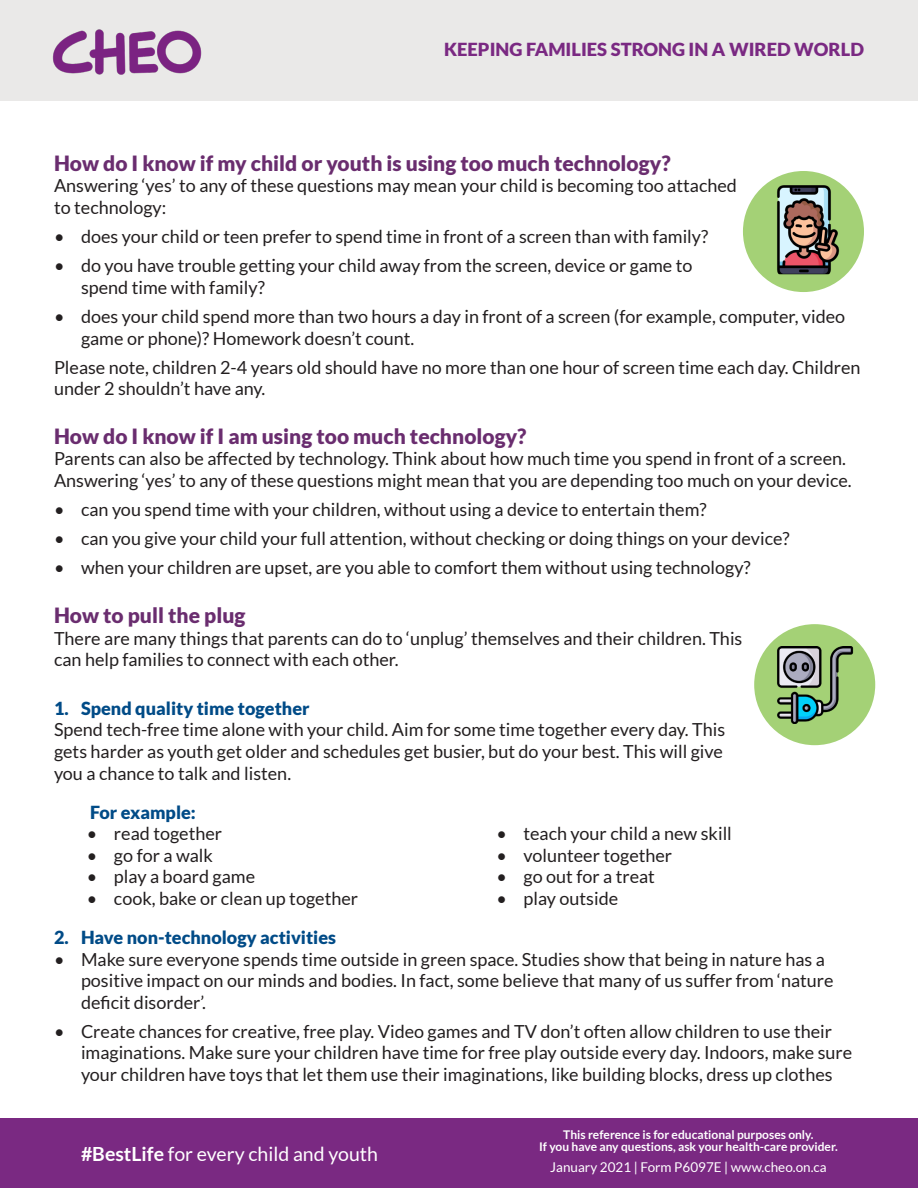
<style>
.page{position:relative;width:918px;height:1188px;background:#fff}
.page>*{position:absolute;margin:0;border:0;box-sizing:border-box;transform-origin:0 0}
.t1{font:900 21px "Lato";color:#6a2d6f}
.t2{font:19.5px "Lato";color:#fff}
.t3{font:18px/21.6px "Lato";color:#231f20}
.t4{font:900 18px "Lato";color:#004b87}
.t5{font:900 18px "Lato";color:#7a2982}
.t6{font:13.5px "Lato";color:#fff}
.t7{font:700 12px/12px "Lato";color:#fff;text-align:center}
.s1{font-weight:700}
</style>
<div class="page">
<div style="left:0;top:0;width:918px;height:101px;background:#eae9e8"></div>
<img style="left:52px;top:29px;width:150px;height:46px">
<div style="left:0;top:1119px;width:918px;height:69px;background:#7a2982"></div>
<div style="left:743px;top:171px;width:121px;height:121px;background:#a4d176;border-radius:50%"></div>
<img style="left:762px;top:185px;width:90px;height:89px">
<div style="left:754px;top:624px;width:121px;height:121px;background:#a4d176;border-radius:50%"></div>
<img style="left:777px;top:646px;width:76px;height:77px">
<p class="t5" style="left:444px;top:39px;width:421px">KEEPING FAMILIES STRONG IN A WIRED WORLD</p>
<h3 class="t1" style="left:54px;top:151px;width:618px">How do I know if my child or youth is using too much technology?</h3>
<p class="t3" style="left:54px;top:175px;width:684px">Answering ‘yes’ to any of these questions may mean your child is becoming too attached to technology:</p>
<p class="t3" style="left:54px;top:226px;width:656px">• does your child or teen prefer to spend time in front of a screen than with family?</p>
<p class="t3" style="left:81px;top:255px;width:613px;text-indent:-27px">• do you have trouble getting your child away from the screen, device or game to spend time with family?</p>
<p class="t3" style="left:81px;top:305px;width:766px;text-indent:-27px">• does your child spend more than two hours a day in front of a screen (for example, computer, video game or phone)? Homework doesn’t count.</p>
<p class="t3" style="left:54px;top:356px;width:808px">Please note, children 2-4 years old should have no more than one hour of screen time each day. Children under 2 shouldn’t have any.</p>
<h3 class="t1" style="left:54px;top:424px;width:474px">How do I know if I am using too much technology?</h3>
<p class="t3" style="left:54px;top:448px;width:799px">Parents can also be affected by technology. Think about how much time you spend in front of a screen.<br>Answering ‘yes’ to any of these questions might mean that you are depending too much on your device.</p>
<p class="t3" style="left:54px;top:499px;width:654px">• can you spend time with your children, without using a device to entertain them?</p>
<p class="t3" style="left:54px;top:528px;width:737px">• can you give your child your full attention, without checking or doing things on your device?</p>
<p class="t3" style="left:54px;top:557px;width:698px">• when your children are upset, are you able to comfort them without using technology?</p>
<h3 class="t1" style="left:54px;top:603px;width:193px">How to pull the plug</h3>
<p class="t3" style="left:54px;top:627px;width:690px">There are many things that parents can do to ‘unplug’ themselves and their children. This can help families to connect with each other.</p>
<p class="t4" style="left:54px;top:698px;width:257px">1. Spend quality time together</p>
<p class="t3" style="left:54px;top:719px;width:673px">Spend tech-free time alone with your child. Aim for some time together every day. This gets harder as youth get older and schedules get busier, but do your best. This will give you a chance to talk and listen.</p>
<p class="t4" style="left:90px;top:801px;width:107px">For example:</p>
<p class="t3" style="left:87px;top:823px;width:137px">• read together</p>
<p class="t3" style="left:496px;top:823px;width:237px">• teach your child a new skill</p>
<p class="t3" style="left:87px;top:844px;width:128px">• go for a walk</p>
<p class="t3" style="left:496px;top:844px;width:177px">• volunteer together</p>
<p class="t3" style="left:87px;top:866px;width:170px">• play a board game</p>
<p class="t3" style="left:496px;top:866px;width:160px">• go out for a treat</p>
<p class="t3" style="left:87px;top:887px;width:273px">• cook, bake or clean up together</p>
<p class="t3" style="left:496px;top:887px;width:123px">• play outside</p>
<p class="t4" style="left:54px;top:927px;width:284px">2. Have non-technology activities</p>
<p class="t3" style="left:81px;top:948px;width:754px;text-indent:-27px">• Make sure everyone spends time outside in green space. Studies show that being in nature has a positive impact on our minds and bodies. In fact, some believe that many of us suffer from ‘nature</p>
<p class="t3" style="left:81px;top:991px;width:127px">deficit disorder’.</p>
<p class="t3" style="left:81px;top:1020px;width:773px;text-indent:-27px">• Create chances for creative, free play. Video games and TV don’t often allow children to use their imaginations. Make sure your children have time for free play outside every day. Indoors, make sure your children have toys that let them use their imaginations, like building blocks, dress up clothes</p>
<p class="t2" style="left:81px;top:1143px;width:298px"><span class="s1">#BestLife</span> for every child and youth</p>
<p class="t7" style="left:539px;top:1129px;width:300px">This reference is for educational purposes only.<br>If you have any questions, ask your health-care provider.</p>
<p class="t6" style="left:550px;top:1160px;width:278px">January 2021 | Form P6097E | www.cheo.on.ca</p>
</div>
